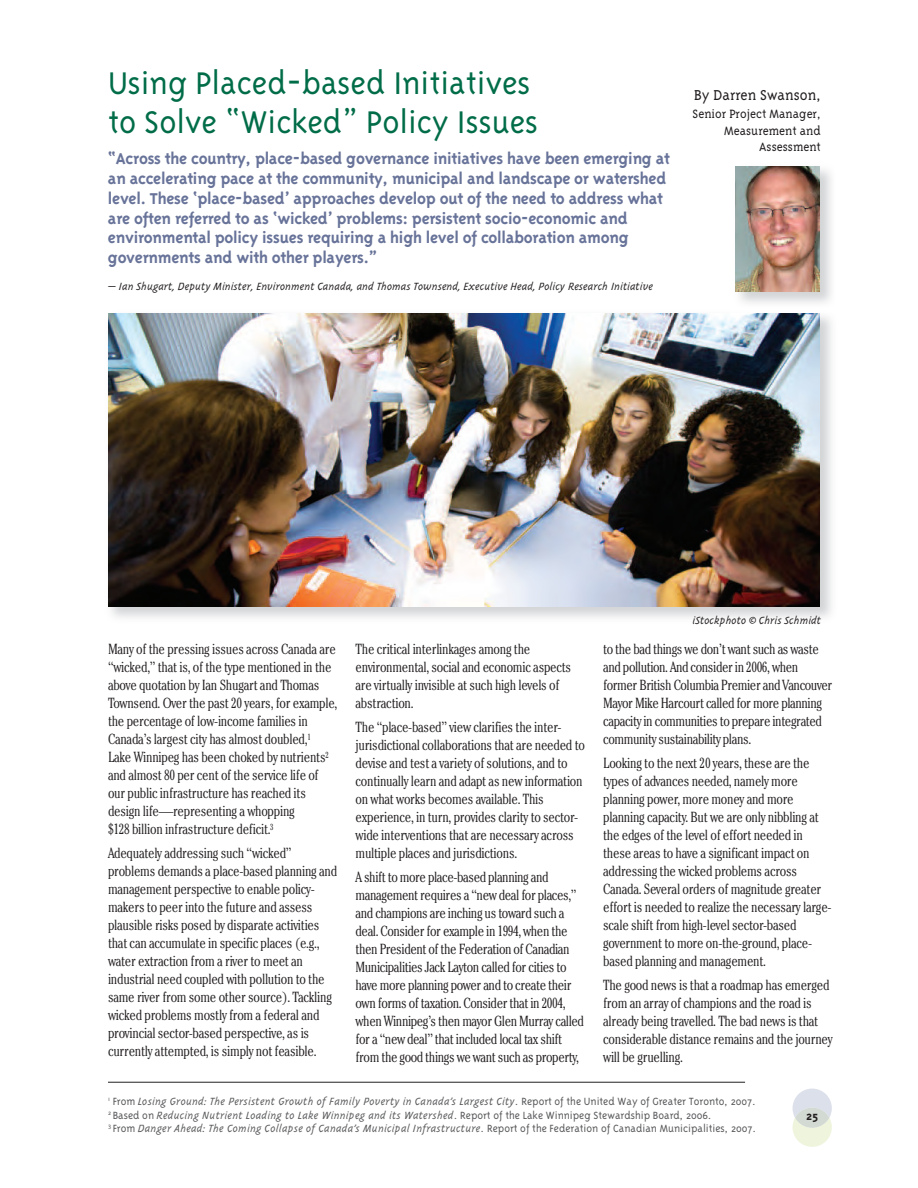
<style>
.page{position:relative;width:918px;height:1188px;background:#fff}
.page>*{position:absolute;margin:0;border:0;box-sizing:border-box;transform-origin:0 0}
.t1{font:300 36px/39px "Triplex";color:#006c48}
.t2{font:700 18px/19.8px "Triplex";letter-spacing:-.015em;color:#687399}
.t3{font:300 16.5px "Triplex Serif";color:#231f20}
.t4{font:300 condensed 14.7px/18px "Cheltenham";letter-spacing:-.02em;color:#231f20}
.t5{font:300 13.8px/16.6px "Triplex Serif";color:#231f20;text-align:right}
.t6{font:700 13.5px "Triplex";color:#231f20}
.t7{font:italic 300 12px/13.5px "Triplex";color:#57585a}
.t8{font:italic 300 12px "Triplex";letter-spacing:-.015em;color:#231f20}
.s1{font-style:normal}
</style>
<div class="page">
<svg style="left:793px;top:1089px;width:39px;height:58px"></svg>
<img style="left:735px;top:166px;width:96px;height:137px">
<img style="left:736px;top:166px;width:84px;height:125px">
<img style="left:108px;top:313px;width:724px;height:305px">
<img style="left:108px;top:314px;width:712px;height:292px">
<hr style="left:108px;top:1082px;width:637px;height:1px;background:#231f20">
<h1 class="t1" style="left:108px;top:62px;width:432px">Using Placed-based Initiatives to Solve “Wicked” Policy Issues</h1>
<p class="t2" style="left:108px;top:148px;width:564px">“Across the country, place-based governance initiatives have been emerging at an accelerating pace at the community, municipal and landscape or watershed level. These ‘place-based’ approaches develop out of the need to address what are often referred to as ‘wicked’ problems: persistent socio-economic and environmental policy issues requiring a high level of collaboration among governments and with other players.”</p>
<p class="t8" style="left:108px;top:279px;width:547px">— Ian Shugart, Deputy Minister, Environment Canada, and Thomas Townsend, Executive Head, Policy Research Initiative</p>
<p class="t3" style="left:694px;top:85px;width:128px">By Darren Swanson,</p>
<p class="t5" style="left:693px;top:105px;width:130px">Senior Project Manager,<br>Measurement and<br>Assessment</p>
<p class="t8" style="left:693px;top:613px;width:130px">iStockphoto © Chris Schmidt</p>
<p class="t4" style="left:108px;top:641px;width:231px">Many of the pressing issues across Canada are “wicked,” that is, of the type mentioned in the above quotation by Ian Shugart and Thomas Townsend. Over the past 20 years, for example, the percentage of low-income families in Canada’s largest city has almost doubled,<sup>1<br></sup>Lake Winnipeg has been choked by nutrients<sup>2 </sup>and almost 80 per cent of the service life of our public infrastructure has reached its design life—representing a whopping<br>$128 billion infrastructure deficit.<sup>3</sup></p>
<p class="t4" style="left:108px;top:845px;width:231px">Adequately addressing such “wicked” problems demands a place-based planning and management perspective to enable policy&shy;makers to peer into the future and assess plausible risks posed by disparate activities that can accumulate in specific places (e.g., water extraction from a river to meet an industrial need coupled with pollution to the same river from some other source). Tackling wicked problems mostly from a federal and provincial sector-based perspective, as is currently attempted, is simply not feasible.</p>
<p class="t4" style="left:356px;top:641px;width:217px">The critical interlinkages among the environmental, social and economic aspects are virtually invisible at such high levels of abstraction.</p>
<p class="t4" style="left:356px;top:719px;width:231px">The “place-based” view clarifies the inter&shy;jurisdictional collaborations that are needed to devise and test a variety of solutions, and to continually learn and adapt as new information on what works becomes available. This experience, in turn, provides clarity to sector&shy;wide interventions that are necessary across multiple places and jurisdictions.</p>
<p class="t4" style="left:356px;top:869px;width:230px">A shift to more place-based planning and management requires a “new deal for places,” and champions are inching us toward such a deal. Consider for example in 1994, when the then President of the Federation of Canadian Municipalities Jack Layton called for cities to have more planning power and to create their own forms of taxation. Consider that in 2004, when Winnipeg’s then mayor Glen Murray called for a “new deal” that included local tax shift from the good things we want such as property,</p>
<p class="t4" style="left:603px;top:641px;width:231px">to the bad things we don’t want such as waste and pollution. And consider in 2006, when former British Columbia Premier and Vancouver Mayor Mike Harcourt called for more planning capacity in communities to prepare integrated community sustainability plans.</p>
<p class="t4" style="left:603px;top:755px;width:230px">Looking to the next 20 years, these are the types of advances needed, namely more planning power, more money and more planning capacity. But we are only nibbling at the edges of the level of effort needed in these areas to have a significant impact on addressing the wicked problems across Canada. Several orders of magnitude greater effort is needed to realize the necessary large&shy;scale shift from high-level sector-based government to more on-the-ground, place&shy;based planning and management.</p>
<p class="t4" style="left:603px;top:977px;width:231px">The good news is that a roadmap has emerged from an array of champions and the road is already being travelled. The bad news is that considerable distance remains and the journey will be gruelling.</p>
<p class="t7" style="left:108px;top:1094px;width:650px"><sup>1</sup> <span class="s1">From</span> Losing Ground: The Persistent Growth of Family Poverty in Canada’s Largest City<span class="s1">. Report of the United Way of Greater Toronto, 2007.<br></span><sup>2</sup> <span class="s1">Based on</span> Reducing Nutrient Loading to Lake Winnipeg and its Watershed<span class="s1">. Report of the Lake Winnipeg Stewardship Board, 2006.<br></span><sup>3</sup> <span class="s1">From</span> Danger Ahead: The Coming Collapse of Canada’s Municipal Infrastructure<span class="s1">. Report of the Federation of Canadian Municipalities, 2007.</span></p>
<p class="t6" style="left:806px;top:1107px;width:14px">25</p>
</div>
